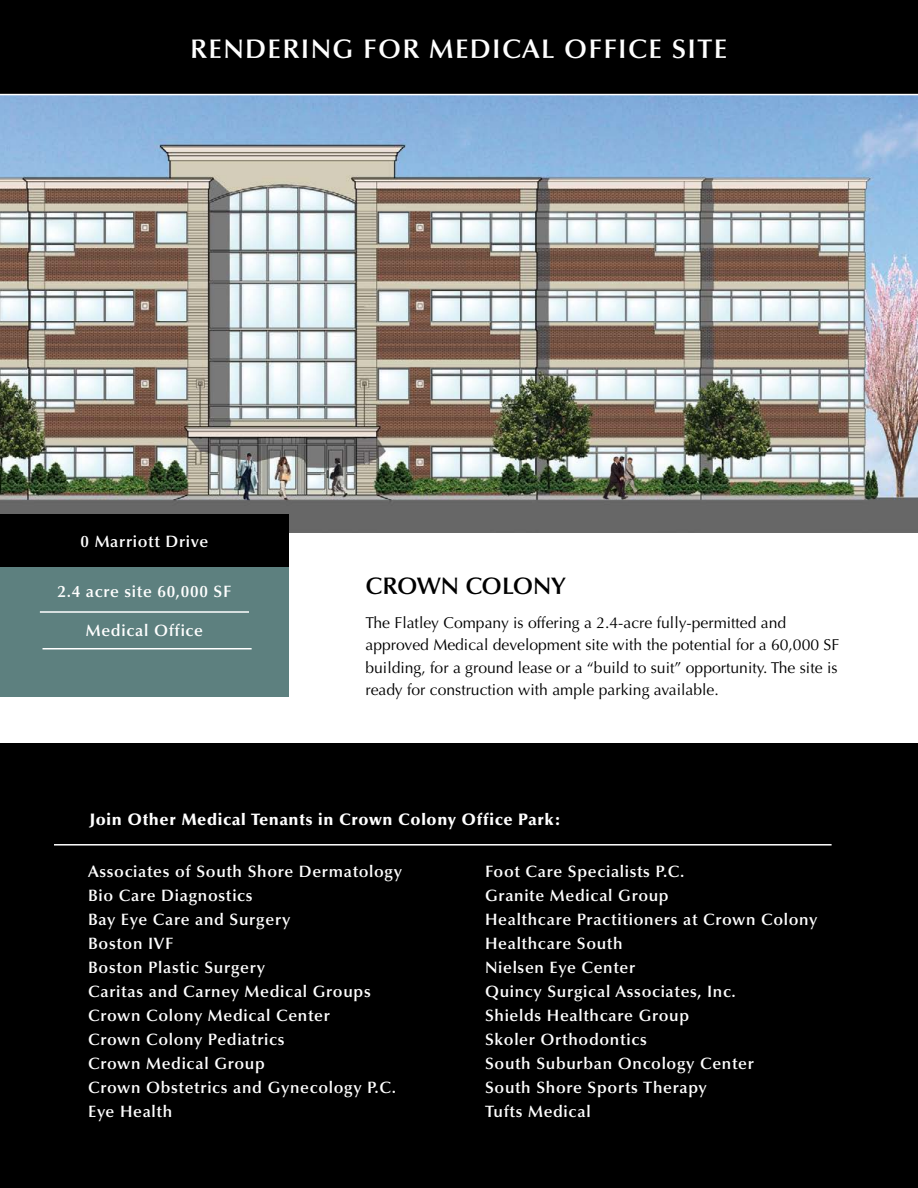
<style>
.page{position:relative;width:918px;height:1188px;background:#fff}
.page>*{position:absolute;margin:0;border:0;box-sizing:border-box;transform-origin:0 0}
.t1{font:600 27px "Optima";letter-spacing:.05em;color:#fff}
.t2{font:600 24px "Optima";color:#000}
.t3{font:600 16.5px/24px "Optima";letter-spacing:.04em;color:#fff}
.t4{font:900 16.5px "Optima";letter-spacing:.04em;color:#fff}
.t5{font:15.75px/22.5px "Optima";color:#000}
</style>
<div class="page">
<img style="left:0;top:95px;width:918px;height:438px">
<div style="left:0;top:0;width:918px;height:94px;background:#000"></div>
<div style="left:0;top:743px;width:918px;height:445px;background:#000"></div>
<div style="left:0;top:515px;width:289px;height:182px;background:#5d807f"></div>
<div style="left:0;top:515px;width:289px;height:52px;background:#000"></div>
<hr style="left:40px;top:611px;width:209px;height:2px;background:#fff">
<hr style="left:54px;top:844px;width:778px;height:2px;background:#fff">
<hr style="left:43px;top:648px;width:209px;height:2px;background:#fff">
<h1 class="t1" style="left:190px;top:33px;width:539px">RENDERING FOR MEDICAL OFFICE SITE</h1>
<p class="t3" style="left:81px;top:529px;width:129px">0 Marriott Drive</p>
<p class="t3" style="left:58px;top:579px;width:175px">2.4 acre site 60,000 SF</p>
<p class="t3" style="left:86px;top:618px;width:119px">Medical Office</p>
<h2 class="t2" style="left:365px;top:572px;width:202px">CROWN COLONY</h2>
<p class="t5" style="left:365px;top:611px;width:475px">The Flatley Company is offering a 2.4-acre fully-permitted and approved Medical development site with the potential for a 60,000 SF building, for a ground lease or a “build to suit” opportunity. The site is ready for construction with ample parking available.</p>
<p class="t4" style="left:90px;top:810px;width:473px">Join Other Medical Tenants in Crown Colony Office Park:</p>
<p class="t3" style="left:88px;top:859px;width:315px">Associates of South Shore Dermatology<br>Bio Care Diagnostics<br>Bay Eye Care and Surgery<br>Boston IVF<br>Boston Plastic Surgery<br>Caritas and Carney Medical Groups<br>Crown Colony Medical Center<br>Crown Colony Pediatrics<br>Crown Medical Group<br>Crown Obstetrics and Gynecology P.C.<br>Eye Health</p>
<p class="t3" style="left:485px;top:859px;width:334px">Foot Care Specialists P.C.<br>Granite Medical Group<br>Healthcare Practitioners at Crown Colony<br>Healthcare South<br>Nielsen Eye Center<br>Quincy Surgical Associates, Inc.<br>Shields Healthcare Group<br>Skoler Orthodontics<br>South Suburban Oncology Center<br>South Shore Sports Therapy<br>Tufts Medical</p>
</div>
